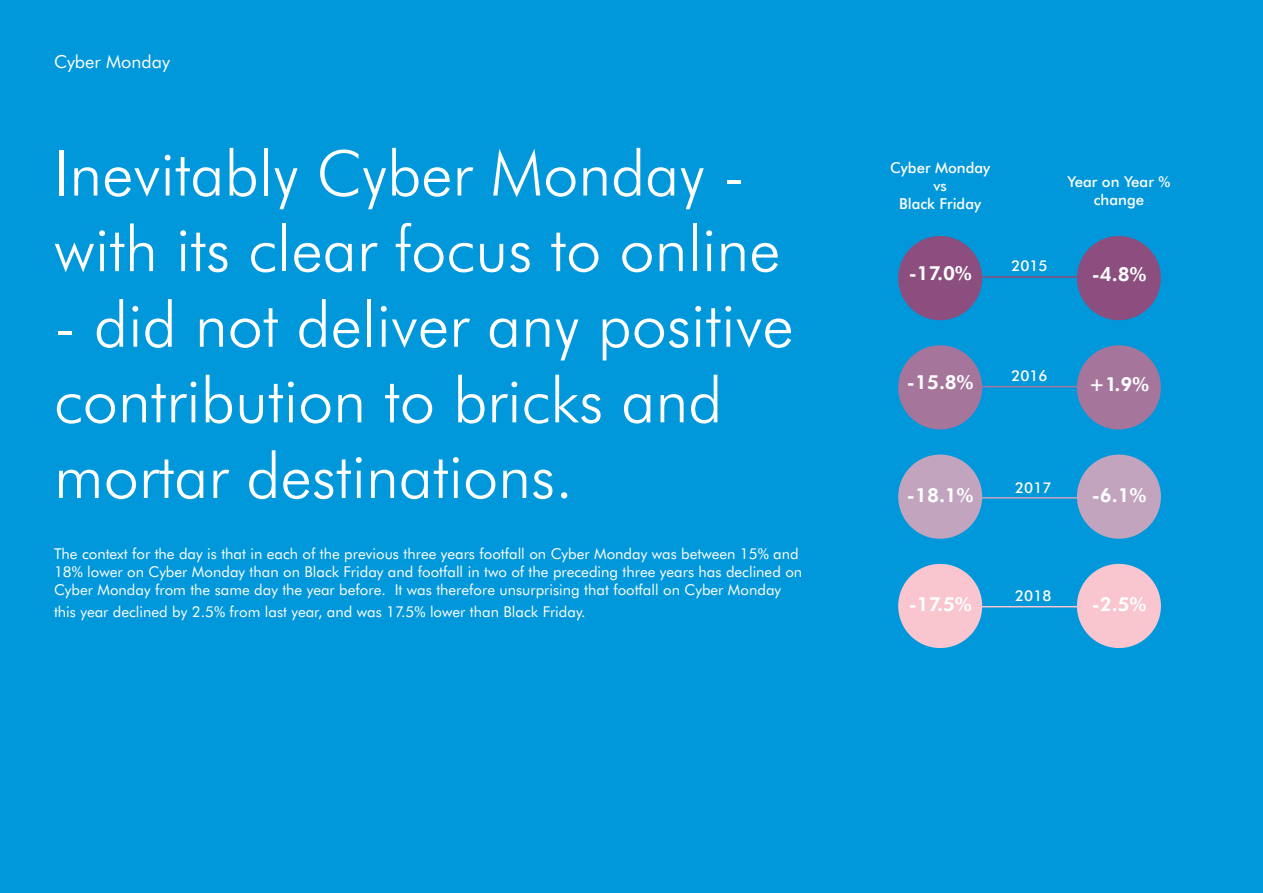
<style>
.page{position:relative;width:1263px;height:893px;background:#0097db}
.page>*{position:absolute;margin:0;border:0;box-sizing:border-box;transform-origin:0 0}
.t1{font:300 63px/75.6px "Futura BT";color:#fff}
.t2{font:700 19.5px "Futura BT";color:#fff}
.t3{font:18px "Futura BT";color:#fff}
.t4{font:15px/18px "Futura BT";color:#fff}
.t5{font:500 15px/18px "Futura BT";color:#fff;text-align:center}
</style>
<div class="page">
<div style="left:898px;top:236px;width:84px;height:84px;background:#8b4e7f;border-radius:50%"></div>
<div style="left:1077px;top:236px;width:84px;height:84px;background:#8b4e7f;border-radius:50%"></div>
<div style="left:898px;top:345px;width:84px;height:84px;background:#a5759c;border-radius:50%"></div>
<div style="left:898px;top:455px;width:84px;height:84px;background:#c2a4bf;border-radius:50%"></div>
<div style="left:898px;top:564px;width:84px;height:84px;background:#f9c6cf;border-radius:50%"></div>
<div style="left:1077px;top:345px;width:84px;height:84px;background:#a5759c;border-radius:50%"></div>
<div style="left:1077px;top:455px;width:84px;height:84px;background:#c2a4bf;border-radius:50%"></div>
<div style="left:1077px;top:564px;width:84px;height:84px;background:#f9c6cf;border-radius:50%"></div>
<hr style="left:965px;top:276px;width:149px;height:2px;background:#8b4e7f">
<hr style="left:959px;top:386px;width:149px;height:1px;background:#a5759c">
<hr style="left:959px;top:497px;width:149px;height:2px;background:#c2a4bf">
<hr style="left:945px;top:606px;width:149px;height:1px;background:#f9c6cf">
<p class="t3" style="left:54px;top:50px;width:117px">Cyber Monday</p>
<p class="t1" style="left:54px;top:133px;width:728px">Inevitably Cyber Monday - with its clear focus to online</p>
<p class="t1" style="left:54px;top:284px;width:741px">- did not deliver any positive contribution to bricks and mortar destinations.</p>
<p class="t4" style="left:54px;top:545px;width:750px">The context for the day is that in each of the previous three years footfall on Cyber Monday was between 15% and<br>18% lower on Cyber Monday than on Black Friday and footfall in two of the preceding three years has declined on<br>Cyber Monday from the same day the year before. It was therefore unsurprising that footfall on Cyber Monday</p>
<p class="t4" style="left:54px;top:602px;width:533px">this year declined by 2.5% from last year, and was 17.5% lower than Black Friday.</p>
<p class="t5" style="left:890px;top:158px;width:102px">Cyber Monday vs</p>
<p class="t5" style="left:899px;top:194px;width:83px">Black Friday</p>
<p class="t2" style="left:909px;top:260px;width:64px">-17.0%</p>
<p class="t5" style="left:1011px;top:256px;width:38px">2015</p>
<p class="t5" style="left:1067px;top:172px;width:104px">Year on Year % change</p>
<p class="t2" style="left:1092px;top:261px;width:56px">-4.8%</p>
<p class="t2" style="left:907px;top:368px;width:68px">-15.8%</p>
<p class="t5" style="left:1011px;top:366px;width:38px">2016</p>
<p class="t2" style="left:1089px;top:370px;width:62px">+1.9%</p>
<p class="t2" style="left:907px;top:481px;width:68px">-18.1%</p>
<p class="t5" style="left:1015px;top:477px;width:38px">2017</p>
<p class="t2" style="left:1092px;top:481px;width:56px">-6.1%</p>
<p class="t5" style="left:1015px;top:586px;width:38px">2018</p>
<p class="t2" style="left:909px;top:590px;width:64px">-17.5%</p>
<p class="t2" style="left:1092px;top:590px;width:56px">-2.5%</p>
</div>
